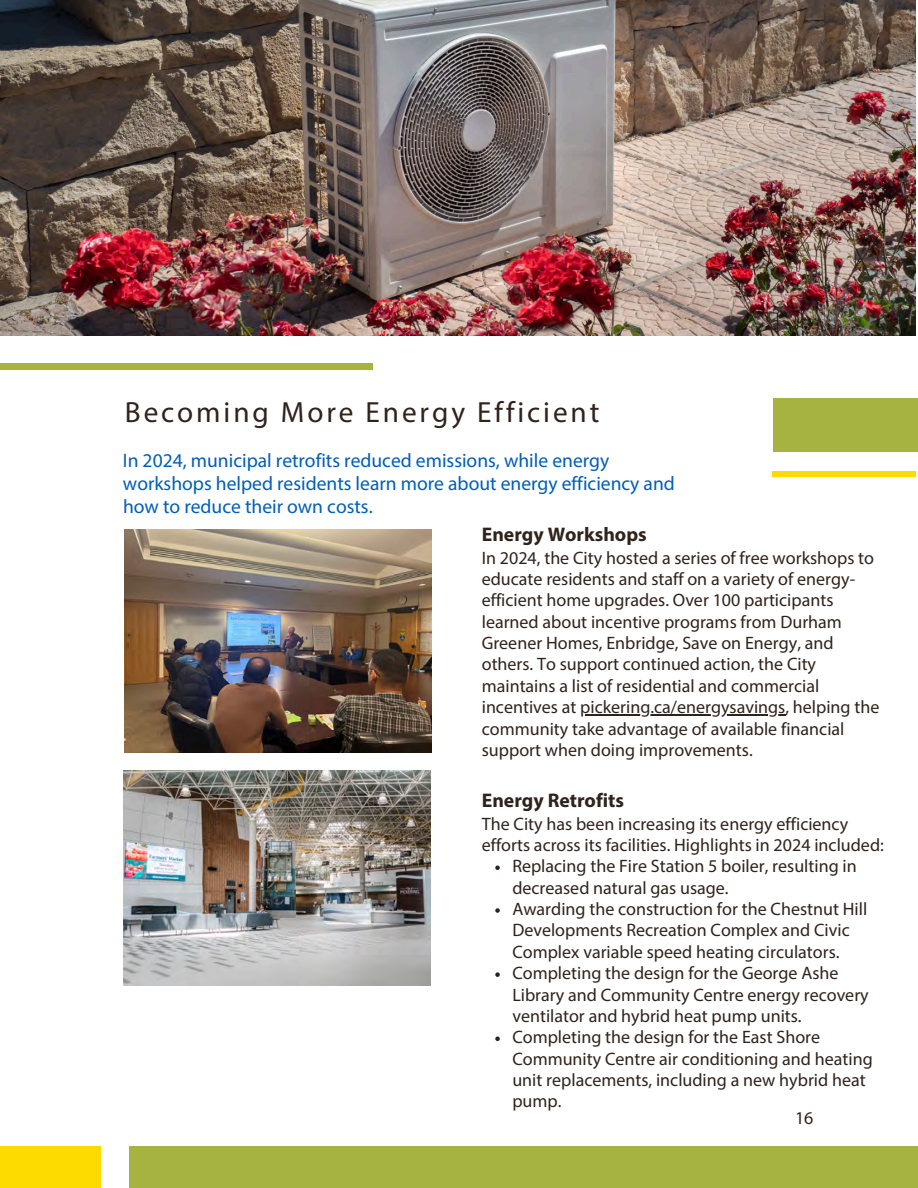
<style>
.page{position:relative;width:918px;height:1188px;background:#fff}
.page>*{position:absolute;margin:0;border:0;box-sizing:border-box;transform-origin:0 0}
.t1{font:29.25px "Myriad Pro";letter-spacing:.1em;color:#30231b}
.t2{font:700 19.8px "Myriad Pro";color:#30231b}
.t3{font:19.5px/23.2px "Myriad Pro";color:#005eb8}
.t4{font:18px/21.3px "Myriad Pro";color:#30231b}
</style>
<div class="page">
<hr style="left:580px;top:714px;width:205px;height:1px;background:#30231b">
<div style="left:130px;top:1146px;width:788px;height:42px;background:#a6b340"></div>
<div style="left:0;top:1146px;width:100px;height:42px;background:#fedb00"></div>
<div style="left:773px;top:471px;width:143px;height:5px;background:#fedb00"></div>
<div style="left:773px;top:398px;width:145px;height:54px;background:#a6b340"></div>
<div style="left:0;top:363px;width:372px;height:7px;background:#a6b340"></div>
<img style="left:0;top:0;width:916px;height:336px">
<img style="left:125px;top:530px;width:307px;height:222px">
<img style="left:123px;top:770px;width:307px;height:215px">
<svg style="left:495px;top:866px;width:5px;height:4px"></svg>
<svg style="left:495px;top:908px;width:5px;height:5px"></svg>
<svg style="left:495px;top:972px;width:5px;height:5px"></svg>
<svg style="left:495px;top:1037px;width:5px;height:4px"></svg>
<h2 class="t1" style="left:125px;top:400px;width:476px">Becoming More Energy Efficient</h2>
<p class="t3" style="left:123px;top:450px;width:553px">In 2024, municipal retrofits reduced emissions, while energy workshops helped residents learn more about energy efficiency and how to reduce their own costs.</p>
<p class="t2" style="left:482px;top:526px;width:166px">Energy Workshops</p>
<p class="t4" style="left:482px;top:548px;width:399px">In 2024, the City hosted a series of free workshops to educate residents and staff on a variety of energy&shy;efficient home upgrades. Over 100 participants learned about incentive programs from Durham Greener Homes, Enbridge, Save on Energy, and others. To support continued action, the City maintains a list of residential and commercial incentives at pickering.ca/energysavings, helping the community take advantage of available financial support when doing improvements.</p>
<p class="t2" style="left:482px;top:792px;width:144px">Energy Retrofits</p>
<p class="t4" style="left:482px;top:814px;width:404px">The City has been increasing its energy efficiency efforts across its facilities. Highlights in 2024 included:</p>
<p class="t4" style="left:512px;top:857px;width:346px">Replacing the Fire Station 5 boiler, resulting in</p>
<p class="t4" style="left:512px;top:879px;width:218px">decreased natural gas usage.</p>
<p class="t4" style="left:512px;top:900px;width:356px">Awarding the construction for the Chestnut Hill<br>Developments Recreation Complex and Civic<br>Complex variable speed heating circulators.</p>
<p class="t4" style="left:512px;top:964px;width:358px">Completing the design for the George Ashe<br>Library and Community Centre energy recovery ventilator and hybrid heat pump units.</p>
<p class="t4" style="left:512px;top:1028px;width:362px">Completing the design for the East Shore Community Centre air conditioning and heating unit replacements, including a new hybrid heat pump.</p>
<p class="t4" style="left:795px;top:1109px;width:20px">16</p>
</div>
